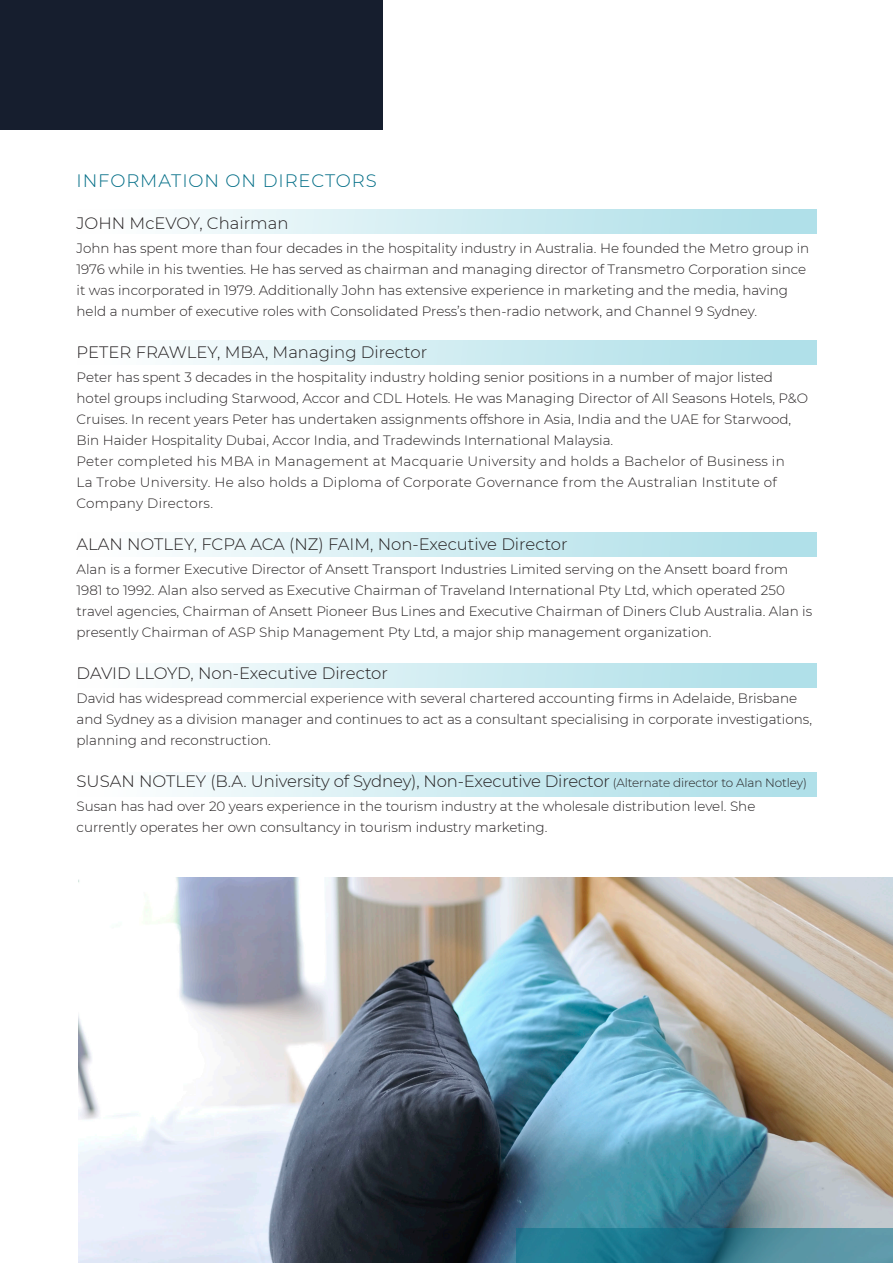
<style>
.page{position:relative;width:893px;height:1263px;background:#fff}
.page>*{position:absolute;margin:0;border:0;box-sizing:border-box;transform-origin:0 0}
.t1{font:300 18px "Montserrat";letter-spacing:.05em;color:#016d86}
.t2{font:300 16.5px "Montserrat";color:#231f20}
.t3{font:300 13.5px/21px "Montserrat";color:#231f20}
.t4{font:300 13.5px/21px "Montserrat";letter-spacing:.02em;color:#231f20}
.s1{font-size:12px}
</style>
<div class="page">
<img style="left:79px;top:877px;width:814px;height:386px">
<div style="left:77px;top:209px;width:739px;height:25px;background:linear-gradient(to right,#fefefe,#a9dde7)"></div>
<div style="left:77px;top:340px;width:739px;height:25px;background:linear-gradient(to right,#fefefe,#a9dde7)"></div>
<div style="left:77px;top:532px;width:739px;height:25px;background:linear-gradient(to right,#fefefe,#a9dde7)"></div>
<div style="left:77px;top:663px;width:739px;height:25px;background:linear-gradient(to right,#fefefe,#a9dde7)"></div>
<div style="left:77px;top:772px;width:739px;height:25px;background:linear-gradient(to right,#fefefe,#a9dde7)"></div>
<svg style="left:517px;top:1228px;width:376px;height:35px;background:#348094"></svg>
<div style="left:0;top:0;width:383px;height:130px;background:#161e2e"></div>
<p class="t1" style="left:77px;top:168px;width:302px">INFORMATION ON DIRECTORS</p>
<p class="t2" style="left:77px;top:212px;width:213px">JOHN McEVOY, Chairman</p>
<p class="t3" style="left:77px;top:237px;width:734px">John has spent more than four decades in the hospitality industry in Australia. He founded the Metro group in 1976 while in his twenties. He has served as chairman and managing director of Transmetro Corporation since it was incorporated in 1979. Additionally John has extensive experience in marketing and the media, having held a number of executive roles with Consolidated Press’s then-radio network, and Channel 9 Sydney.</p>
<p class="t2" style="left:77px;top:341px;width:352px">PETER FRAWLEY, MBA, Managing Director</p>
<p class="t3" style="left:77px;top:366px;width:733px">Peter has spent 3 decades in the hospitality industry holding senior positions in a number of major listed hotel groups including Starwood, Accor and CDL Hotels. He was Managing Director of All Seasons Hotels, P&amp;O Cruises. In recent years Peter has undertaken assignments offshore in Asia, India and the UAE for Starwood, Bin Haider Hospitality Dubai, Accor India, and Tradewinds International Malaysia.</p>
<p class="t4" style="left:77px;top:450px;width:710px">Peter completed his MBA in Management at Macquarie University and holds a Bachelor of Business in<br>La Trobe University. He also holds a Diploma of Corporate Governance from the Australian Institute of<br>Company Directors.</p>
<p class="t2" style="left:77px;top:533px;width:493px">ALAN NOTLEY, FCPA ACA (NZ) FAIM, Non-Executive Director</p>
<p class="t3" style="left:77px;top:558px;width:737px">Alan is a former Executive Director of Ansett Transport Industries Limited serving on the Ansett board from 1981 to 1992. Alan also served as Executive Chairman of Traveland International Pty Ltd, which operated 250 travel agencies, Chairman of Ansett Pioneer Bus Lines and Executive Chairman of Diners Club Australia. Alan is presently Chairman of ASP Ship Management Pty Ltd, a major ship management organization.</p>
<p class="t2" style="left:77px;top:662px;width:313px">DAVID LLOYD, Non-Executive Director</p>
<p class="t3" style="left:77px;top:687px;width:737px">David has widespread commercial experience with several chartered accounting firms in Adelaide, Brisbane and Sydney as a division manager and continues to act as a consultant specialising in corporate investigations, planning and reconstruction.</p>
<p class="t2" style="left:77px;top:770px;width:732px">SUSAN NOTLEY (B.A. University of Sydney), Non-Executive Director <span class="s1">(Alternate director to Alan Notley)</span></p>
<p class="t3" style="left:77px;top:795px;width:680px">Susan has had over 20 years experience in the tourism industry at the wholesale distribution level. She currently operates her own consultancy in tourism industry marketing.</p>
</div>
